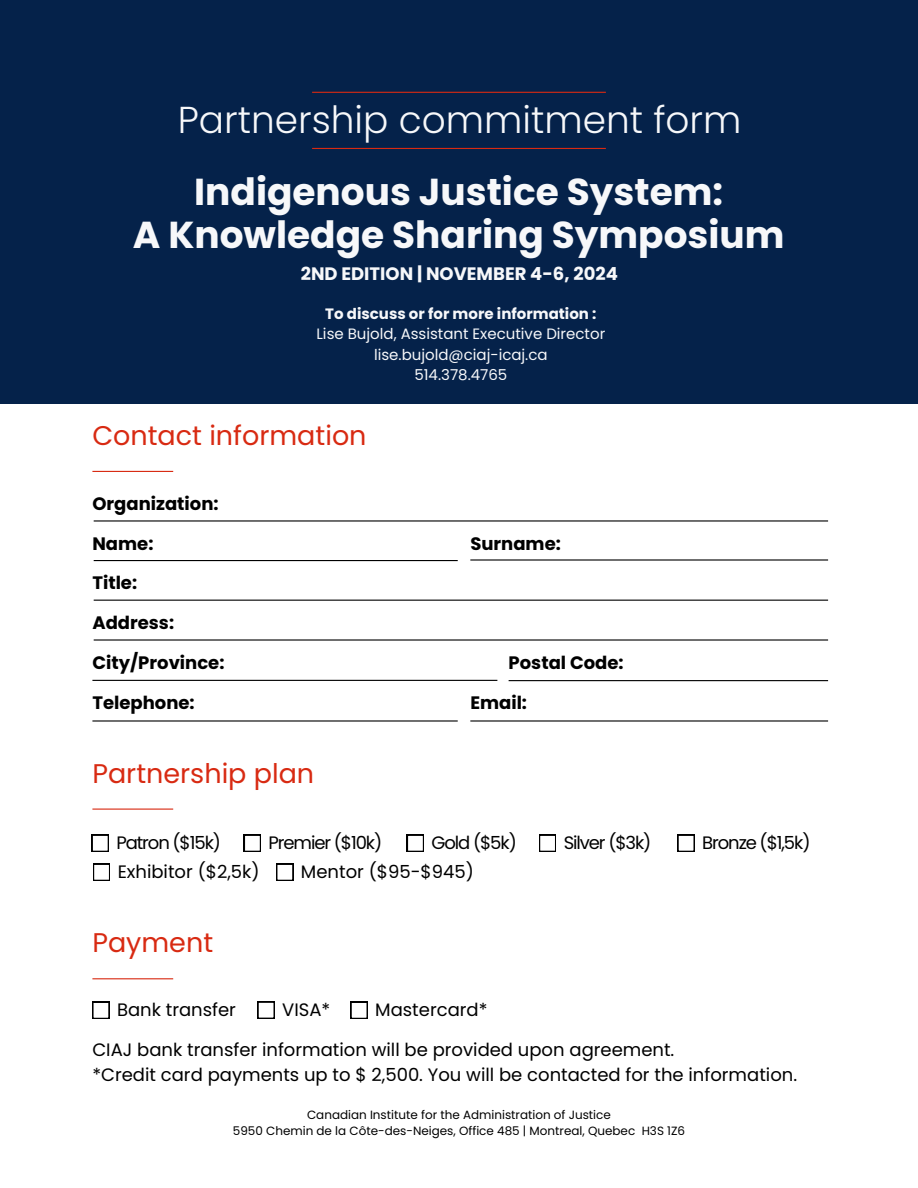
<style>
.page{position:relative;width:918px;height:1188px;background:#fff}
.page>*{position:absolute;margin:0;border:0;box-sizing:border-box;transform-origin:0 0}
.t1{font:700 37.5px/42.8px "Poppins";color:#f7f8fa;text-align:center}
.t2{font:300 37.5px "Poppins";color:#f7f8fa}
.t3{font:27px "Poppins";color:#d82a12}
.t4{font:18px "Poppins";color:#000}
.t5{font:700 18px "Poppins";color:#000}
.t6{font:18px "Poppins";letter-spacing:-.06em;color:#000}
.t7{font:700 18px "Poppins";color:#f7f8fa}
.t8{font:15px "Poppins";color:#f7f8fa}
.t9{font:700 15px "Poppins";color:#f7f8fa}
.t10{font:12px "Poppins";color:#000}
</style>
<div class="page">
<div style="left:0;top:0;width:918px;height:403px;background:#05224a"></div>
<hr style="left:92px;top:471px;width:81px;height:1px;background:#d82a12">
<hr style="left:94px;top:520px;width:734px;height:2px;background:#000">
<hr style="left:94px;top:560px;width:364px;height:1px;background:#000">
<hr style="left:94px;top:600px;width:734px;height:1px;background:#000">
<hr style="left:94px;top:639px;width:734px;height:2px;background:#000">
<hr style="left:92px;top:680px;width:405px;height:1px;background:#000">
<hr style="left:92px;top:720px;width:366px;height:2px;background:#000">
<hr style="left:509px;top:680px;width:319px;height:1px;background:#000">
<hr style="left:470px;top:720px;width:358px;height:2px;background:#000">
<hr style="left:470px;top:559px;width:358px;height:2px;background:#000">
<hr style="left:92px;top:809px;width:81px;height:1px;background:#d82a12">
<svg style="left:92px;top:835px;width:17px;height:17px"></svg>
<svg style="left:244px;top:835px;width:17px;height:17px"></svg>
<svg style="left:407px;top:835px;width:17px;height:17px"></svg>
<svg style="left:539px;top:835px;width:17px;height:17px"></svg>
<svg style="left:678px;top:835px;width:16px;height:17px"></svg>
<svg style="left:93px;top:864px;width:17px;height:17px"></svg>
<svg style="left:276px;top:864px;width:17px;height:17px"></svg>
<hr style="left:92px;top:978px;width:81px;height:1px;background:#d82a12">
<svg style="left:92px;top:1002px;width:17px;height:17px"></svg>
<svg style="left:258px;top:1002px;width:17px;height:17px"></svg>
<svg style="left:351px;top:1002px;width:17px;height:17px"></svg>
<hr style="left:312px;top:92px;width:294px;height:1px;background:#d82a12">
<hr style="left:312px;top:148px;width:294px;height:1px;background:#d82a12">
<p class="t2" style="left:178px;top:93px;width:565px">Partnership commitment form</p>
<h2 class="t1" style="left:133px;top:170px;width:653px">Indigenous Justice System:<br>A Knowledge Sharing Symposium</h2>
<h1 class="t7" style="left:301px;top:261px;width:319px">2ND EDITION | NOVEMBER 4-6, 2024</h1>
<p class="t9" style="left:325px;top:303px;width:273px">To discuss or for more information :</p>
<p class="t8" style="left:317px;top:324px;width:290px">Lise Bujold, Assistant Executive Director</p>
<p class="t8" style="left:374px;top:344px;width:175px">lise.bujold@ciaj-icaj.ca</p>
<p class="t8" style="left:414px;top:364px;width:94px">514.378.4765</p>
<h4 class="t3" style="left:92px;top:417px;width:276px">Contact information</h4>
<p class="t5" style="left:92px;top:491px;width:128px">Organization:</p>
<p class="t5" style="left:92px;top:531px;width:63px">Name:</p>
<p class="t5" style="left:92px;top:571px;width:46px">Title:</p>
<p class="t5" style="left:92px;top:610px;width:83px">Address:</p>
<h3 class="t5" style="left:92px;top:650px;width:134px">City/Province:</h3>
<h6 class="t5" style="left:92px;top:690px;width:104px">Telephone:</h6>
<h6 class="t3" style="left:92px;top:754px;width:223px">Partnership plan</h6>
<h6 class="t5" style="left:470px;top:531px;width:92px">Surname:</h6>
<h6 class="t5" style="left:509px;top:650px;width:117px">Postal Code:</h6>
<h6 class="t5" style="left:470px;top:690px;width:58px">Email:</h6>
<h6 class="t6" style="left:116px;top:830px;width:106px">Patron ($15k)</h6>
<h6 class="t6" style="left:269px;top:830px;width:115px">Premier ($10k)</h6>
<h6 class="t4" style="left:432px;top:830px;width:87px">Gold ($5k)</h6>
<h6 class="t6" style="left:564px;top:830px;width:89px">Silver ($3k)</h6>
<h3 class="t6" style="left:702px;top:830px;width:110px">Bronze ($1,5k)</h3>
<p class="t4" style="left:118px;top:859px;width:144px">Exhibitor ($2,5k)</p>
<p class="t4" style="left:301px;top:859px;width:175px">Mentor ($95-$945)</p>
<p class="t3" style="left:92px;top:924px;width:122px">Payment</p>
<p class="t4" style="left:117px;top:997px;width:120px">Bank transfer</p>
<p class="t4" style="left:282px;top:997px;width:50px">VISA*</p>
<p class="t4" style="left:375px;top:997px;width:114px">Mastercard*</p>
<p class="t4" style="left:92px;top:1037px;width:583px">CIAJ bank transfer information will be provided upon agreement.</p>
<h3 class="t4" style="left:92px;top:1062px;width:706px">*Credit card payments up to $ 2,500. You will be contacted for the information.</h3>
<p class="t10" style="left:307px;top:1107px;width:305px">Canadian Institute for the Administration of Justice</p>
<h5 class="t10" style="left:233px;top:1123px;width:454px">5950 Chemin de la Côte-des-Neiges, Office 485 | Montreal, Quebec H3S 1Z6</h5>
</div>
